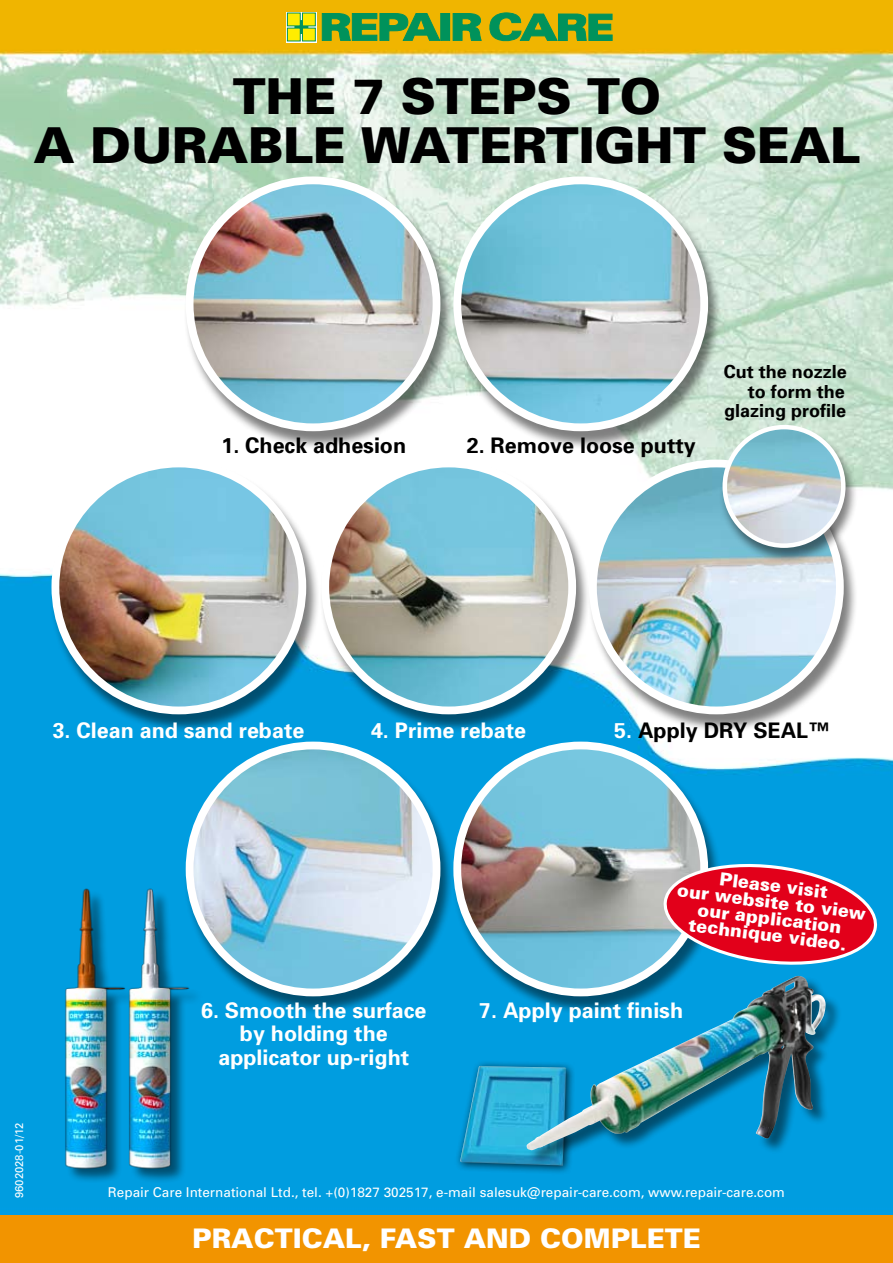
<style>
.page{position:relative;width:893px;height:1263px;background:#fff}
.page>*{position:absolute;margin:0;border:0;box-sizing:border-box;transform-origin:0 0}
.t1{font:900 49.5px/49.5px "Univers";letter-spacing:-.01em;color:#000;text-align:center}
.t2{font:900 27px "Univers";color:#fff}
.t3{font:700 21.45px/23.4px "Univers";color:#fff;text-align:center}
.t4{font:700 21.45px "Univers";color:#000}
.t5{font:900 18px/16.5px "Univers";color:#fff;text-align:center}
.t6{font:700 18px/19.5px "Univers";color:#000;text-align:right}
.t7{font:13.5px "Univers";color:#fff}
.t8{font:11.25px "Univers";color:#fff}
.s1{color:#fff}
</style>
<div class="page">
<img style="left:0;top:0;width:893px;height:1216px">
<div style="left:183px;top:179px;width:272px;height:271px;background:#000;opacity:.5"></div>
<img style="left:190px;top:180px;width:247px;height:247px;border-radius:123px">
<div style="left:186px;top:176px;width:254px;height:255px;border:8px solid #fff;border-radius:50%"></div>
<div style="left:183px;top:744px;width:272px;height:271px;background:#000;opacity:.5"></div>
<img style="left:190px;top:745px;width:247px;height:247px;border-radius:123px">
<div style="left:186px;top:742px;width:254px;height:254px;border:8px solid #fff;border-radius:50%"></div>
<div style="left:451px;top:179px;width:271px;height:271px;background:#000;opacity:.5"></div>
<img style="left:457px;top:180px;width:247px;height:247px;border-radius:123px">
<div style="left:453px;top:176px;width:255px;height:255px;border:8px solid #fff;border-radius:50%"></div>
<div style="left:451px;top:744px;width:271px;height:271px;background:#000;opacity:.5"></div>
<img style="left:457px;top:745px;width:247px;height:247px;border-radius:123px">
<div style="left:453px;top:742px;width:255px;height:254px;border:8px solid #fff;border-radius:50%"></div>
<div style="left:49px;top:462px;width:271px;height:271px;background:#000;opacity:.5"></div>
<img style="left:55px;top:463px;width:247px;height:247px;border-radius:123px">
<div style="left:51px;top:460px;width:255px;height:254px;border:8px solid #fff;border-radius:50%"></div>
<div style="left:319px;top:462px;width:271px;height:271px;background:#000;opacity:.5"></div>
<img style="left:325px;top:463px;width:247px;height:247px;border-radius:123px">
<div style="left:321px;top:460px;width:255px;height:254px;border:8px solid #fff;border-radius:50%"></div>
<div style="left:587px;top:462px;width:271px;height:271px;background:#000;opacity:.5"></div>
<img style="left:593px;top:463px;width:247px;height:247px;border-radius:123px">
<div style="left:589px;top:460px;width:255px;height:254px;border:8px solid #fff;border-radius:50%"></div>
<div style="left:66px;top:889px;width:138px;height:293px;background:#000;opacity:.5"></div>
<img style="left:61px;top:885px;width:65px;height:286px">
<img style="left:128px;top:885px;width:65px;height:286px">
<div style="left:718px;top:425px;width:140px;height:139px;background:#000;opacity:.5"></div>
<img style="left:725px;top:427px;width:118px;height:119px;border-radius:59px">
<div style="left:722px;top:425px;width:123px;height:123px;border:4px solid #fff;border-radius:50%"></div>
<div style="left:0;top:1216px;width:893px;height:47px;background:#f29400"></div>
<svg style="left:489px;top:13px;width:123px;height:29px;background:#599e38"></svg>
<svg style="left:322px;top:13px;width:118px;height:28px;background:#489c3f"></svg>
<div style="left:441px;top:14px;width:9px;height:26px;background:#00925b"></div>
<svg style="left:453px;top:13px;width:28px;height:28px"></svg>
<svg style="left:286px;top:12px;width:31px;height:30px"></svg>
<div style="left:295px;top:21px;width:13px;height:12px;background:#00925b"></div>
<div style="left:294px;top:20px;width:14px;height:14px;border:1px solid #00925b"></div>
<div style="left:302px;top:13px;width:13px;height:13px;background:#ffed00"></div>
<div style="left:302px;top:13px;width:14px;height:13px;border:1px solid #00925b"></div>
<div style="left:287px;top:13px;width:13px;height:13px;background:#ffed00"></div>
<div style="left:287px;top:13px;width:14px;height:13px;border:1px solid #00925b"></div>
<div style="left:302px;top:28px;width:13px;height:13px;background:#ffed00"></div>
<div style="left:302px;top:28px;width:14px;height:13px;border:1px solid #00925b"></div>
<div style="left:287px;top:28px;width:13px;height:13px;background:#ffed00"></div>
<div style="left:287px;top:28px;width:14px;height:13px;border:1px solid #00925b"></div>
<div style="left:454px;top:1060px;width:121px;height:115px;background:#000;opacity:.75"></div>
<img style="left:460px;top:1066px;width:67px;height:100px">
<div style="left:527px;top:976px;width:315px;height:190px;background:#000;opacity:.5"></div>
<img style="left:527px;top:976px;width:271px;height:174px">
<svg style="left:659px;top:857px;width:223px;height:111px;background:#a84666"></svg>
<h1 class="t1" style="left:34px;top:71px;width:828px">THE 7 STEPS TO<br>A DURABLE WATERTIGHT SEAL</h1>
<p class="t4" style="left:221px;top:432px;width:186px">1. Check adhesion</p>
<p class="t4" style="left:467px;top:432px;width:230px">2. Remove loose putty</p>
<p class="t6" style="left:724px;top:362px;width:125px">Cut the nozzle to form the glazing profile</p>
<p class="t3" style="left:53px;top:718px;width:253px">3. Clean and sand rebate</p>
<p class="t3" style="left:371px;top:718px;width:156px">4. Prime rebate</p>
<p class="t4" style="left:614px;top:717px;width:217px"><span class="s1">5.</span> Apply DRY SEAL™</p>
<p class="t8" style="left:13px;top:1198px;width:77px;rotate:-90deg">9602028-01/12</p>
<p class="t3" style="left:201px;top:998px;width:227px">6. Smooth the surface by holding the applicator up-right</p>
<p class="t5" style="left:680px;top:865px;width:191px;rotate:7deg">Please visit<br>our website to view our application technique video.</p>
<p class="t3" style="left:479px;top:998px;width:205px">7. Apply paint finish</p>
<p class="t7" style="left:108px;top:1184px;width:679px">Repair Care International Ltd., tel. +(0)1827 302517, e-mail salesuk@repair-care.com, www.repair-care.com</p>
<p class="t2" style="left:192px;top:1222px;width:510px">PRACTICAL, FAST AND COMPLETE</p>
<p class="t2" style="left:204px;top:1222px;width:486px">PRAKTISCH, SNEL EN COMPLEET</p>
</div>
